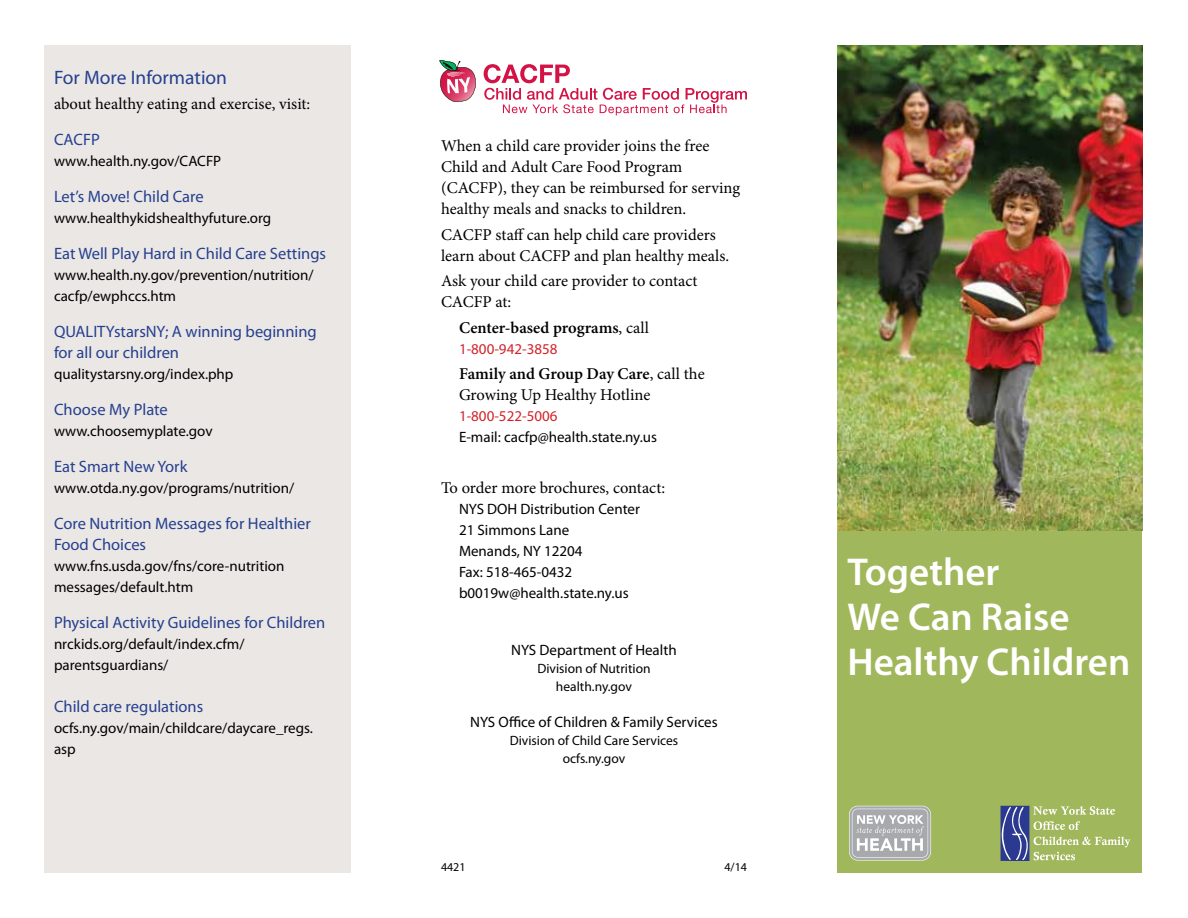
<style>
.page{position:relative;width:1188px;height:918px;background:#fff}
.page>*{position:absolute;margin:0;border:0;box-sizing:border-box;transform-origin:0 0}
.t1{font:600 39px/45px "Myriad Pro";color:#fff}
.t2{font:19.5px "Myriad Pro";color:#25408f}
.t3{font:16.5px/21px "Minion Pro";color:#000}
.t4{font:16.5px/21px "Myriad Pro";color:#25408f}
.t5{font:600 16.5px "Minion Pro";color:#000}
.t6{font:15px/21px "Myriad Pro";color:#000}
.t7{font:15px "Myriad Pro";color:#d2232a}
.t8{font:13.5px/18px "Myriad Pro";color:#000;text-align:center}
.t9{font:12px "Myriad Pro";color:#000}
.s1{font-weight:400}
.s2{font-weight:600}
</style>
<div class="page">
<div style="left:838px;top:531px;width:304px;height:342px;background:#a1b75b"></div>
<img style="left:837px;top:45px;width:306px;height:486px">
<div style="left:45px;top:45px;width:306px;height:828px;background:#ebe7e5"></div>
<svg style="left:439px;top:60px;width:37px;height:42px"></svg>
<svg style="left:484px;top:64px;width:263px;height:51px"></svg>
<svg style="left:1000px;top:806px;width:130px;height:55px"></svg>
<div style="left:851px;top:807px;width:78px;height:52px;background:#a7a9ac;border-radius:7px"></div>
<div style="left:849px;top:806px;width:82px;height:55px;border:3px solid #fff;border-radius:7px"></div>
<div style="left:850px;top:806px;width:80px;height:54px;border:2px solid #a7a9ac;border-radius:7px"></div>
<svg style="left:857px;top:815px;width:67px;height:36px"></svg>
<h2 class="t2" style="left:54px;top:65px;width:175px">For More Information</h2>
<p class="t3" style="left:54px;top:93px;width:258px">about healthy eating and exercise, visit:</p>
<p class="t4" style="left:54px;top:129px;width:47px">CACFP</p>
<p class="t6" style="left:54px;top:150px;width:169px">www.health.ny.gov/CACFP</p>
<p class="t4" style="left:54px;top:186px;width:151px">Let’s Move! Child Care</p>
<p class="t6" style="left:54px;top:207px;width:219px">www.healthykidshealthyfuture.org</p>
<p class="t4" style="left:54px;top:243px;width:274px">Eat Well Play Hard in Child Care Settings</p>
<p class="t6" style="left:54px;top:264px;width:261px">www.health.ny.gov/prevention/nutrition/ cacfp/ewphccs.htm</p>
<p class="t4" style="left:54px;top:321px;width:264px">QUALITYstarsNY; A winning beginning for all our children</p>
<p class="t6" style="left:54px;top:363px;width:181px">qualitystarsny.org/index.php</p>
<p class="t4" style="left:54px;top:399px;width:115px">Choose My Plate</p>
<p class="t6" style="left:54px;top:420px;width:160px">www.choosemyplate.gov</p>
<p class="t4" style="left:54px;top:456px;width:135px">Eat Smart New York</p>
<p class="t6" style="left:54px;top:477px;width:242px">www.otda.ny.gov/programs/nutrition/</p>
<p class="t4" style="left:54px;top:513px;width:258px">Core Nutrition Messages for Healthier<br>Food Choices</p>
<p class="t6" style="left:54px;top:555px;width:232px">www.fns.usda.gov/fns/core-nutrition messages/default.htm</p>
<p class="t4" style="left:54px;top:612px;width:273px">Physical Activity Guidelines for Children</p>
<p class="t6" style="left:54px;top:633px;width:192px">nrckids.org/default/index.cfm/ parentsguardians/</p>
<p class="t4" style="left:54px;top:696px;width:151px">Child care regulations</p>
<p class="t6" style="left:54px;top:717px;width:261px">ocfs.ny.gov/main/childcare/daycare_regs. asp</p>
<p class="t3" style="left:441px;top:136px;width:301px">When a child care provider joins the free Child and Adult Care Food Program (CACFP), they can be reimbursed for serving healthy meals and snacks to children.</p>
<p class="t3" style="left:441px;top:224px;width:290px">CACFP staff can help child care providers learn about CACFP and plan healthy meals.</p>
<p class="t3" style="left:441px;top:271px;width:258px">Ask your child care provider to contact<br>CACFP at:</p>
<p class="t5" style="left:459px;top:316px;width:191px">Center-based programs<span class="s1">, call</span></p>
<p class="t7" style="left:459px;top:339px;width:100px">1-800-942-3858</p>
<p class="t3" style="left:459px;top:364px;width:247px"><span class="s2">Family and Group Day Care</span>, call the<br>Growing Up Healthy Hotline</p>
<p class="t7" style="left:459px;top:407px;width:100px">1-800-522-5006</p>
<p class="t6" style="left:459px;top:426px;width:200px">E-mail: cacfp@health.state.ny.us</p>
<p class="t3" style="left:441px;top:478px;width:226px">To order more brochures, contact:</p>
<p class="t6" style="left:459px;top:498px;width:183px">NYS DOH Distribution Center<br>21 Simmons Lane<br>Menands, NY 12204<br>Fax: 518-465-0432 b0019w@health.state.ny.us</p>
<p class="t6" style="left:511px;top:639px;width:167px">NYS Department of Health</p>
<p class="t8" style="left:537px;top:659px;width:115px">Division of Nutrition health.ny.gov</p>
<p class="t6" style="left:470px;top:711px;width:249px">NYS Office of Children &amp; Family Services</p>
<p class="t8" style="left:510px;top:731px;width:170px">Division of Child Care Services ocfs.ny.gov</p>
<p class="t9" style="left:441px;top:860px;width:26px">4421</p>
<p class="t9" style="left:724px;top:860px;width:24px">4/14</p>
<h1 class="t1" style="left:848px;top:548px;width:284px">Together<br>We Can Raise<br>Healthy Children</h1>
</div>
